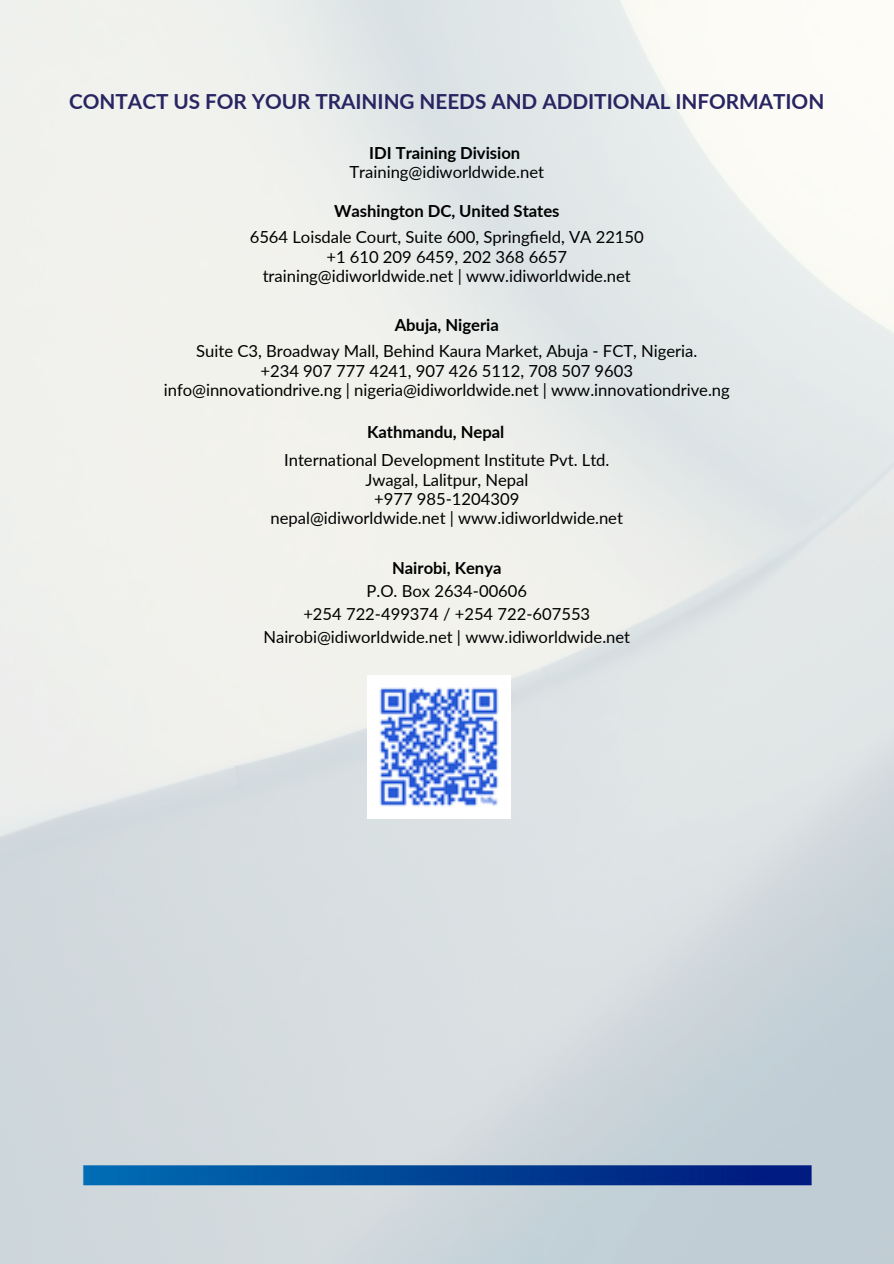
<style>
.page{position:relative;width:894px;height:1264px;background:#fff}
.page>*{position:absolute;margin:0;border:0;box-sizing:border-box;transform-origin:0 0}
.t1{font:700 20.7px "Lato";color:#282562}
.t2{font:16.65px "Lato";color:#000}
.t3{font:700 16.65px "Lato";color:#000}
.t4{font:16.5px "Lato";color:#000}
.t5{font:700 16.5px "Lato";color:#000}
</style>
<div class="page">
<img style="left:0;top:0;width:893px;height:1263px">
<img style="left:82px;top:1165px;width:729px;height:20px">
<img style="left:367px;top:675px;width:143px;height:143px">
<h1 class="t1" style="left:69px;top:89px;width:756px">CONTACT US FOR YOUR TRAINING NEEDS AND ADDITIONAL INFORMATION</h1>
<p class="t3" style="left:369px;top:142px;width:152px">IDI Training Division</p>
<p class="t2" style="left:349px;top:162px;width:196px">Training@idiworldwide.net</p>
<p class="t3" style="left:334px;top:200px;width:227px">Washington DC, United States</p>
<p class="t2" style="left:250px;top:227px;width:395px">6564 Loisdale Court, Suite 600, Springfield, VA 22150</p>
<p class="t2" style="left:326px;top:246px;width:242px">+1 610 209 6459, 202 368 6657</p>
<p class="t2" style="left:262px;top:265px;width:369px">training@idiworldwide.net | www.idiworldwide.net</p>
<p class="t3" style="left:394px;top:314px;width:106px">Abuja, Nigeria</p>
<p class="t2" style="left:196px;top:341px;width:502px">Suite C3, Broadway Mall, Behind Kaura Market, Abuja - FCT, Nigeria.</p>
<p class="t2" style="left:260px;top:360px;width:374px">+234 907 777 4241, 907 426 5112, 708 507 9603</p>
<p class="t2" style="left:164px;top:379px;width:567px">info@innovationdrive.ng | nigeria@idiworldwide.net | www.innovationdrive.ng</p>
<h2 class="t3" style="left:367px;top:422px;width:139px">Kathmandu, Nepal</h2>
<p class="t2" style="left:284px;top:450px;width:327px">International Development Institute Pvt. Ltd.</p>
<p class="t2" style="left:365px;top:469px;width:164px">Jwagal, Lalitpur, Nepal</p>
<p class="t2" style="left:374px;top:488px;width:146px">+977 985-1204309</p>
<p class="t2" style="left:270px;top:508px;width:354px">nepal@idiworldwide.net | www.idiworldwide.net</p>
<p class="t5" style="left:392px;top:557px;width:111px">Nairobi, Kenya</p>
<p class="t4" style="left:366px;top:580px;width:162px">P.O. Box 2634-00606</p>
<p class="t4" style="left:303px;top:603px;width:288px">+254 722-499374 / +254 722-607553</p>
<p class="t4" style="left:263px;top:626px;width:368px">Nairobi@idiworldwide.net | www.idiworldwide.net</p>
</div>
